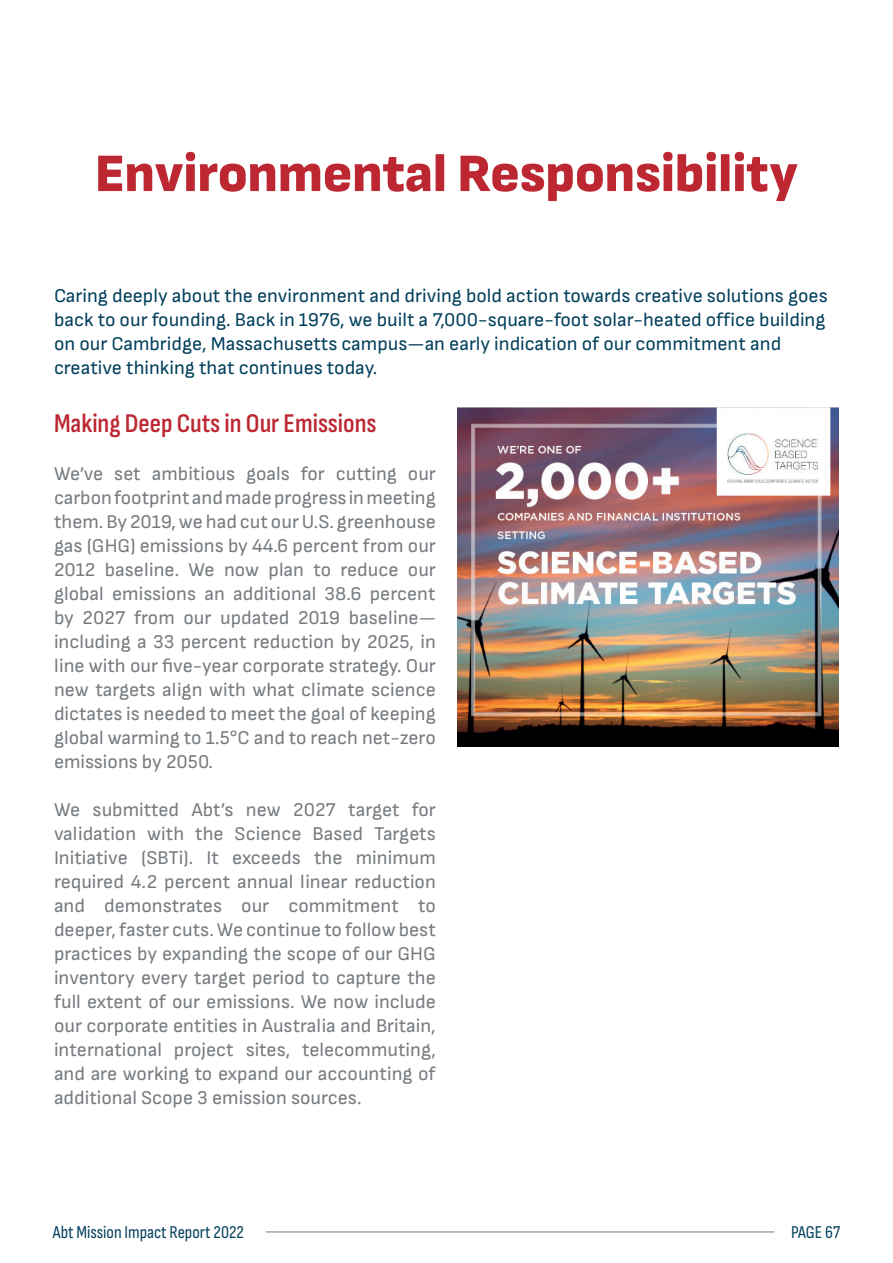
<style>
.page{position:relative;width:893px;height:1263px;background:#fff}
.page>*{position:absolute;margin:0;border:0;box-sizing:border-box;transform-origin:0 0}
.t1{font:900 54px "Sofia Sans";color:#bc2732}
.t2{font:600 27px "Sofia Sans Condensed";color:#bc2732}
.t3{font:19.5px/24px "Sofia Sans";color:#767b7f;text-align:justify}
.t4{font:19.5px/24px "Sofia Sans";color:#03405c}
.t5{font:18px "Sofia Sans Condensed";color:#03405c}
</style>
<div class="page">
<img style="left:457px;top:407px;width:382px;height:340px">
<hr style="left:266px;top:1231px;width:508px;height:1px;background:#767b7f">
<h1 class="t1" style="left:95px;top:139px;width:704px">Environmental Responsibility</h1>
<p class="t4" style="left:54px;top:284px;width:775px">Caring deeply about the environment and driving bold action towards creative solutions goes back to our founding. Back in 1976, we built a 7,000-square-foot solar-heated office building on our Cambridge, Massachusetts campus—an early indication of our commitment and creative thinking that continues today.</p>
<h2 class="t2" style="left:54px;top:408px;width:324px">Making Deep Cuts in Our Emissions</h2>
<p class="t3" style="left:54px;top:461px;width:383px">We’ve set ambitious goals for cutting our carbon footprint and made progress in meeting them. By 2019, we had cut our U.S. greenhouse gas (GHG) emissions by 44.6 percent from our 2012 baseline. We now plan to reduce our global emissions an additional 38.6 percent by 2027 from our updated 2019 baseline— including a 33 percent reduction by 2025, in line with our five-year corporate strategy. Our new targets align with what climate science dictates is needed to meet the goal of keeping global warming to 1.5°C and to reach net-zero emissions by 2050.</p>
<p class="t3" style="left:54px;top:797px;width:383px">We submitted Abt’s new 2027 target for validation with the Science Based Targets Initiative (SBTi). It exceeds the minimum required 4.2 percent annual linear reduction and demonstrates our commitment to deeper, faster cuts. We continue to follow best practices by expanding the scope of our GHG inventory every target period to capture the full extent of our emissions. We now include our corporate entities in Australia and Britain, international project sites, telecommuting, and are working to expand our accounting of additional Scope 3 emission sources.</p>
<p class="t5" style="left:53px;top:1222px;width:193px">Abt Mission Impact Report 2022</p>
<p class="t5" style="left:791px;top:1222px;width:51px">PAGE 67</p>
</div>
